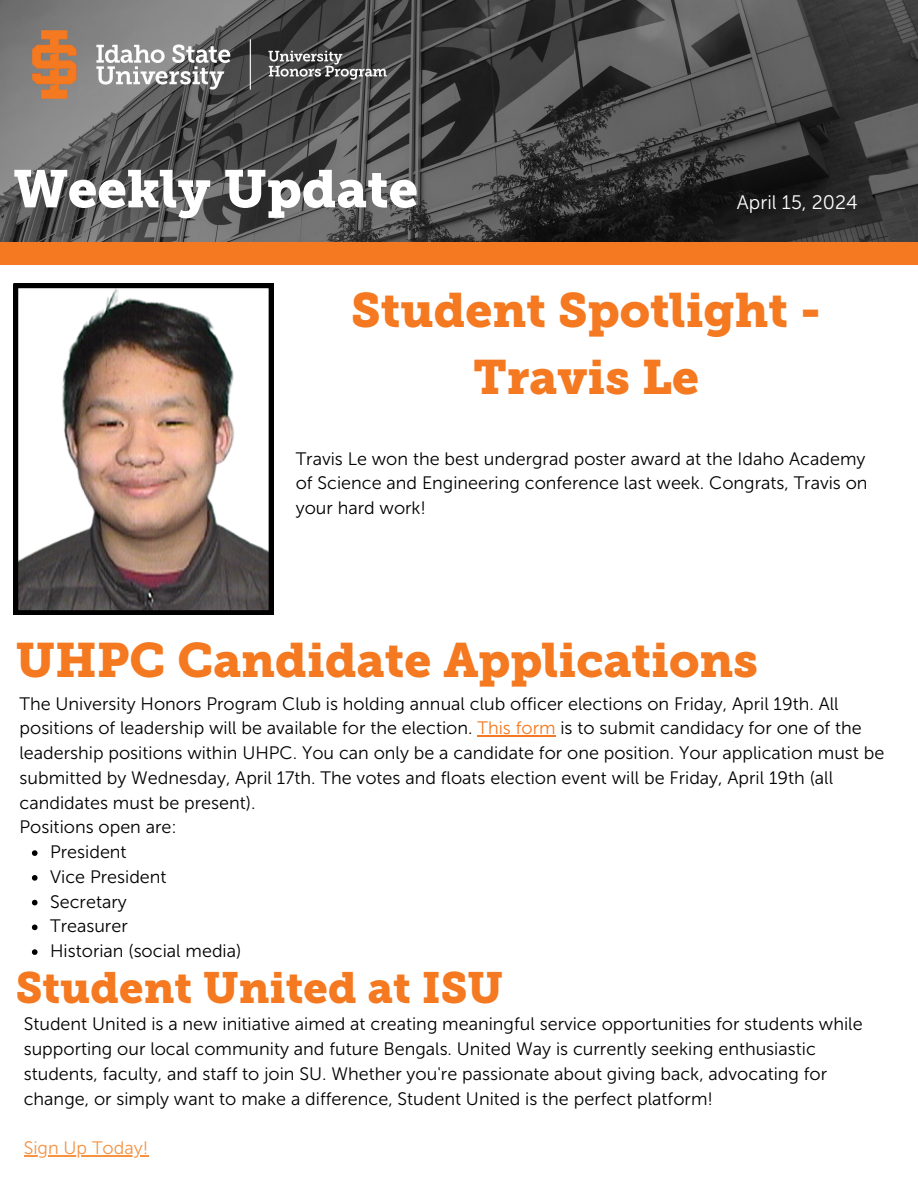
<style>
.page{position:relative;width:918px;height:1188px;background:#fff}
.page>*{position:absolute;margin:0;border:0;box-sizing:border-box;transform-origin:0 0}
.t1{font:52.5px "Museo Slab 900";color:#fff}
.t2{font:48px/66.3px "Museo Slab 900";color:#f47920;text-align:center}
.t3{font:43.5px "Museo Slab 900";color:#f47920}
.t4{font:19.5px "Museo Sans 300";color:#fff}
.t5{font:18px/24.8px "Museo Sans 300";color:#000}
.t6{font:18px "Museo Sans 300";color:#f69240}
.s1{color:#f47920}
</style>
<div class="page">
<div style="left:0;top:241px;width:918px;height:24px;background:#f47920"></div>
<img style="left:0;top:0;width:918px;height:241px">
<img style="left:24px;top:25px;width:428px;height:80px">
<img style="left:14px;top:284px;width:259px;height:330px">
<hr style="left:477px;top:736px;width:79px;height:1px;background:#f47920">
<svg style="left:32px;top:850px;width:6px;height:6px"></svg>
<svg style="left:32px;top:875px;width:6px;height:6px"></svg>
<svg style="left:32px;top:900px;width:6px;height:5px"></svg>
<svg style="left:32px;top:925px;width:6px;height:5px"></svg>
<svg style="left:32px;top:949px;width:6px;height:6px"></svg>
<hr style="left:24px;top:1155px;width:124px;height:1px;background:#f69240">
<p class="t1" style="left:14px;top:158px;width:406px">Weekly Update</p>
<p class="t4" style="left:737px;top:191px;width:122px">April 15, 2024</p>
<p class="t2" style="left:351px;top:278px;width:472px">Student Spotlight -<br>Travis Le</p>
<p class="t5" style="left:296px;top:446px;width:573px;text-align:justify">Travis Le won the best undergrad poster award at the Idaho Academy of Science and Engineering conference last week. Congrats, Travis on your hard work!</p>
<p class="t2" style="left:16px;top:628px;width:744px">UHPC Candidate Applications</p>
<h1 class="t5" style="left:20px;top:691px;width:866px">The University Honors Program Club is holding annual club officer elections on Friday, April 19th. All positions of leadership will be available for the election. <span class="s1">This form</span> is to submit candidacy for one of the leadership positions within UHPC. You can only be a candidate for one position. Your application must be submitted by Wednesday, April 17th. The votes and floats election event will be Friday, April 19th (all candidates must be present).</h1>
<p class="t5" style="left:20px;top:815px;width:159px">Positions open are:</p>
<h1 class="t5" style="left:50px;top:840px;width:78px">President</h1>
<p class="t5" style="left:50px;top:864px;width:118px">Vice President</p>
<p class="t5" style="left:50px;top:889px;width:78px">Secretary</p>
<p class="t5" style="left:50px;top:914px;width:79px">Treasurer</p>
<p class="t5" style="left:50px;top:939px;width:193px">Historian (social media)</p>
<h2 class="t3" style="left:16px;top:962px;width:489px">Student United at ISU</h2>
<p class="t5" style="left:24px;top:1012px;width:840px">Student United is a new initiative aimed at creating meaningful service opportunities for students while supporting our local community and future Bengals. United Way is currently seeking enthusiastic students, faculty, and staff to join SU. Whether you're passionate about giving back, advocating for change, or simply want to make a difference, Student United is the perfect platform!</p>
<p class="t6" style="left:24px;top:1137px;width:126px">Sign Up Today!</p>
</div>
